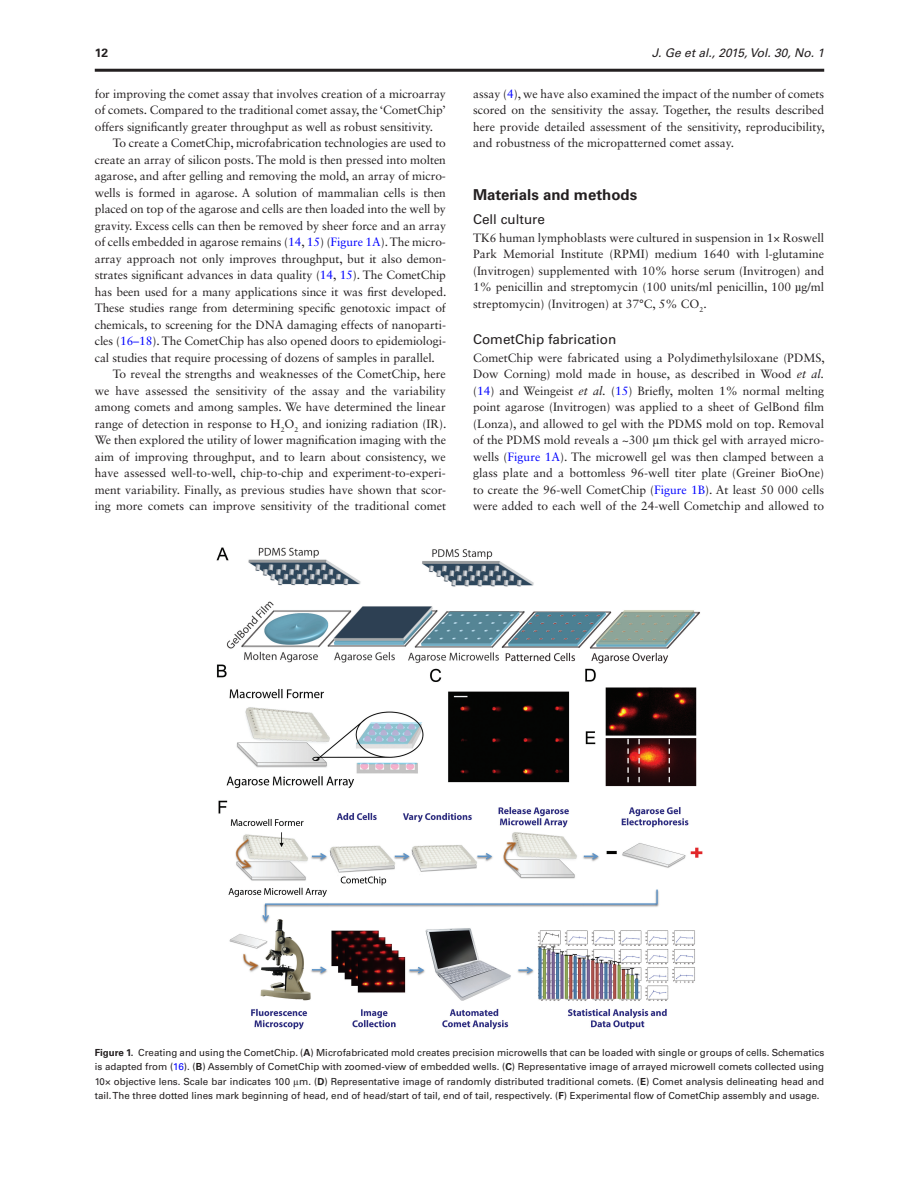
<style>
.page{position:relative;width:919px;height:1187px;background:#fff}
.page>*{position:absolute;margin:0;border:0;box-sizing:border-box;transform-origin:0 0}
.t1{font:700 15px "Univers LT Std";color:#231f20}
.t2{font:13.5px "Univers LT Std";color:#231f20}
.t3{font:12px/16.5px "Sabon LT Std";letter-spacing:-.005em;color:#231f20;text-align:justify}
.t4{font:italic 12px "Univers LT Std";color:#231f20}
.t5{font:700 12px "Univers LT Std";color:#231f20}
.t6{font:9.75px/14.2px "Univers LT Std";color:#231f20;text-align:justify}
.s1{color:#00f}
.s2{font-family:"Gandhari Unicode"}
.s3{font-style:italic}
.s4{font-weight:700}
</style>
<div class="page">
<img style="left:216px;top:547px;width:486px;height:481px">
<hr style="left:95px;top:69px;width:729px;height:3px;background:#231f20">
<p class="t5" style="left:95px;top:45px;width:15px">12</p>
<p class="t4" style="left:652px;top:45px;width:174px">J. Ge et al., 2015, Vol. 30, No. 1</p>
<p class="t3" style="left:95px;top:85px;width:353px">for improving the comet assay that involves creation of a microarray of comets. Compared to the traditional comet assay, the ‘CometChip’ offers significantly greater throughput as well as robust sensitivity.</p>
<p class="t3" style="left:113px;top:135px;width:334px">To create a CometChip, microfabrication technologies are used to</p>
<p class="t3" style="left:95px;top:151px;width:352px">create an array of silicon posts. The mold is then pressed into molten</p>
<p class="t3" style="left:95px;top:168px;width:352px">agarose, and after gelling and removing the mold, an array of micro-</p>
<p class="t3" style="left:95px;top:184px;width:352px">wells is formed in agarose. A solution of mammalian cells is then</p>
<p class="t3" style="left:95px;top:201px;width:353px">placed on top of the agarose and cells are then loaded into the well by</p>
<p class="t3" style="left:95px;top:217px;width:353px">gravity. Excess cells can then be removed by sheer force and an array</p>
<p class="t3" style="left:95px;top:234px;width:352px">of cells embedded in agarose remains (<span class="s1">14</span>, <span class="s1">15</span>) (<span class="s1">Figure 1A</span>). The micro-</p>
<p class="t3" style="left:95px;top:250px;width:353px">array approach not only improves throughput, but it also demon-</p>
<p class="t3" style="left:95px;top:267px;width:352px">strates significant advances in data quality (<span class="s1">14</span>, <span class="s1">15</span>). The CometChip</p>
<p class="t3" style="left:95px;top:283px;width:353px">has been used for a many applications since it was first developed.</p>
<p class="t3" style="left:95px;top:300px;width:352px">These studies range from determining specific genotoxic impact of</p>
<p class="t3" style="left:95px;top:316px;width:353px">chemicals, to screening for the DNA damaging effects of nanoparti-</p>
<p class="t3" style="left:95px;top:333px;width:353px">cles (<span class="s1">16–18</span>). The CometChip has also opened doors to epidemiologi-</p>
<p class="t3" style="left:95px;top:349px;width:341px">cal studies that require processing of dozens of samples in parallel.</p>
<p class="t3" style="left:113px;top:366px;width:334px">To reveal the strengths and weaknesses of the CometChip, here</p>
<p class="t3" style="left:95px;top:382px;width:352px">we have assessed the sensitivity of the assay and the variability</p>
<p class="t3" style="left:95px;top:399px;width:352px">among comets and among samples. We have determined the linear</p>
<p class="t3" style="left:95px;top:415px;width:353px">range of detection in response to H<sub>2</sub>O<sub>2</sub> and ionizing radiation (IR).</p>
<p class="t3" style="left:95px;top:432px;width:353px">We then explored the utility of lower magnification imaging with the</p>
<p class="t3" style="left:95px;top:448px;width:352px">aim of improving throughput, and to learn about consistency, we</p>
<p class="t3" style="left:95px;top:465px;width:352px">have assessed well-to-well, chip-to-chip and experiment-to-experi-</p>
<p class="t3" style="left:95px;top:481px;width:352px">ment variability. Finally, as previous studies have shown that scor-</p>
<p class="t3" style="left:95px;top:498px;width:353px">ing more comets can improve sensitivity of the traditional comet</p>
<p class="t3" style="left:473px;top:85px;width:353px">assay (<span class="s1">4</span>), we have also examined the impact of the number of comets scored on the sensitivity the assay. Together, the results described here provide detailed assessment of the sensitivity, reproducibility, and robustness of the micropatterned comet assay.</p>
<p class="t1" style="left:473px;top:186px;width:166px">Materials and methods</p>
<p class="t2" style="left:473px;top:211px;width:74px">Cell culture</p>
<p class="t3" style="left:473px;top:229px;width:353px">TK6 human lymphoblasts were cultured in suspension in 1× Roswell Park Memorial Institute (RPMI) medium 1640 with l-glutamine (Invitrogen) supplemented with 10% horse serum (Invitrogen) and 1% penicillin and streptomycin (100 units/ml penicillin, 100 <span class="s2">µ</span>g/ml streptomycin) (Invitrogen) at 37°C, 5% CO<sub>2</sub>.</p>
<p class="t2" style="left:473px;top:331px;width:145px">CometChip fabrication</p>
<p class="t3" style="left:473px;top:349px;width:353px">CometChip were fabricated using a Polydimethylsiloxane (PDMS, Dow Corning) mold made in house, as described in Wood <span class="s3">et al. </span>(<span class="s1">14</span>) and Weingeist <span class="s3">et al.</span> (<span class="s1">15</span>) Briefly, molten 1% normal melting point agarose (Invitrogen) was applied to a sheet of GelBond film (Lonza), and allowed to gel with the PDMS mold on top. Removal of the PDMS mold reveals a ~300 <span class="s2">μ</span>m thick gel with arrayed micro&shy;wells (<span class="s1">Figure 1A</span>). The microwell gel was then clamped between a glass plate and a bottomless 96-well titer plate (Greiner BioOne) to create the 96-well CometChip (<span class="s1">Figure 1B</span>). At least 50 000 cells were added to each well of the 24-well Cometchip and allowed to</p>
<p class="t6" style="left:95px;top:1045px;width:730px"><span class="s4">Figure 1.</span> Creating and using the CometChip. (<span class="s4">A</span>) Microfabricated mold creates precision microwells that can be loaded with single or groups of cells. Schematics is adapted from (<span class="s1">16</span>). (<span class="s4">B</span>) Assembly of CometChip with zoomed-view of embedded wells. (<span class="s4">C</span>) Representative image of arrayed microwell comets collected using 10× objective lens. Scale bar indicates 100 <span class="s2">μ</span>m. (<span class="s4">D</span>) Representative image of randomly distributed traditional comets. (<span class="s4">E</span>) Comet analysis delineating head and tail. The three dotted lines mark beginning of head, end of head/start of tail, end of tail, respectively. (<span class="s4">F</span>) Experimental flow of CometChip assembly and usage.</p>
</div>
